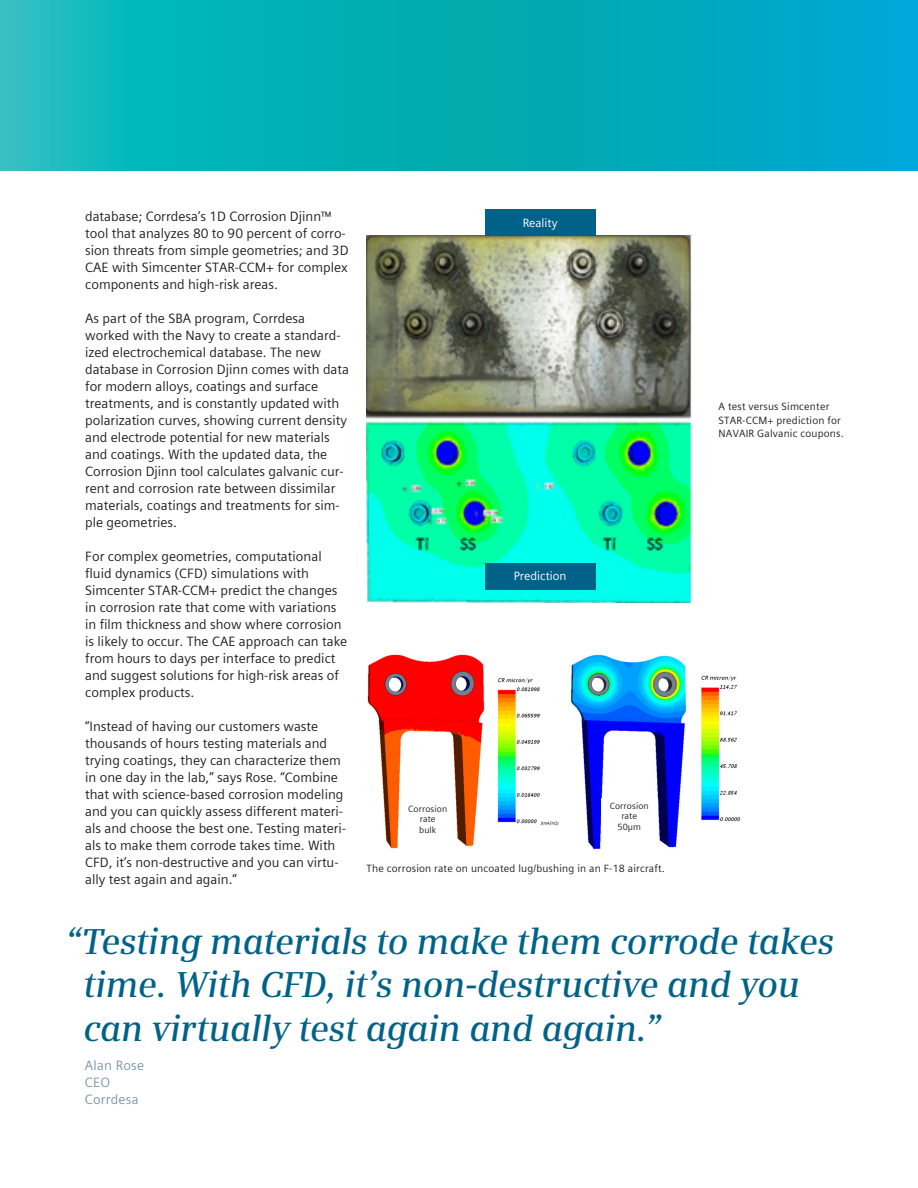
<style>
.page{position:relative;width:918px;height:1188px;background:#fff}
.page>*{position:absolute;margin:0;border:0;box-sizing:border-box;transform-origin:0 0}
.Large_quote_Serif{font:italic 600 36px/43.2px "Siemens Serif";letter-spacing:-.01em;color:#006288}
.Body_text{font:13.5px/17px "Siemens Sans Global";color:#231f20}
.Large_quote_credit{font:13.5px/17px "Siemens Sans Global";letter-spacing:.015em;color:#7b99a9}
.t1{font:12px "Siemens Sans Global";color:#fff}
.Caption{font:10.5px/13.5px "Siemens Sans Global";letter-spacing:.015em;color:#231f20}
.Caption-2{font:9px/10.5px "Siemens Sans Global";letter-spacing:.015em;color:#231f20}
</style>
<div class="page">
<svg style="left:0;top:0;width:918px;height:170px;background:#04aebb"></svg>
<img style="left:366px;top:236px;width:325px;height:366px">
<div style="left:485px;top:209px;width:110px;height:27px;background:#006288"></div>
<div style="left:485px;top:563px;width:110px;height:27px;background:#006288"></div>
<img style="left:367px;top:654px;width:374px;height:196px">
<div style="left:400px;top:801px;width:56px;height:42px;background:#fff"></div>
<div style="left:601px;top:798px;width:56px;height:45px;background:#fff"></div>
<p class="Body_text" style="left:85px;top:208px;width:265px">database; Corrdesa’s 1D Corrosion Djinn™ tool that analyzes 80 to 90 percent of corro&shy;sion threats from simple geometries; and 3D CAE with Simcenter STAR-CCM+ for complex components and high-risk areas.</p>
<p class="Body_text" style="left:85px;top:310px;width:265px">As part of the SBA program, Corrdesa worked with the Navy to create a standard&shy;ized electrochemical database. The new database in Corrosion Djinn comes with data for modern alloys, coatings and surface treatments, and is constantly updated with polarization curves, showing current density and electrode potential for new materials and coatings. With the updated data, the Corrosion Djinn tool calculates galvanic cur&shy;rent and corrosion rate between dissimilar materials, coatings and treatments for sim&shy;ple geometries.</p>
<p class="Body_text" style="left:85px;top:548px;width:264px">For complex geometries, computational fluid dynamics (CFD) simulations with Simcenter STAR-CCM+ predict the changes in corrosion rate that come with variations in film thickness and show where corrosion is likely to occur. The CAE approach can take from hours to days per interface to predict and suggest solutions for high-risk areas of complex products.</p>
<p class="Body_text" style="left:85px;top:718px;width:263px">“Instead of having our customers waste thousands of hours testing materials and trying coatings, they can characterize them in one day in the lab,” says Rose. “Combine that with science-based corrosion modeling and you can quickly assess different materi&shy;als and choose the best one. Testing materi&shy;als to make them corrode takes time. With CFD, it’s non-destructive and you can virtu&shy;ally test again and again.”</p>
<p class="Large_quote_Serif" style="left:83px;top:920px;width:752px;text-indent:-18px">“Testing materials to make them corrode takes time. With CFD, it’s non-destructive and you can virtually test again and again.”</p>
<p class="Large_quote_credit" style="left:85px;top:1057px;width:61px">Alan Rose<br>CEO<br>Corrdesa</p>
<p class="t1" style="left:523px;top:213px;width:36px">Reality</p>
<p class="Caption" style="left:719px;top:400px;width:127px">A test versus Simcenter<br>STAR-CCM+ prediction for<br>NAVAIR Galvanic coupons.</p>
<p class="t1" style="left:514px;top:567px;width:54px">Prediction</p>
<p class="Caption-2" style="left:610px;top:800px;width:41px">Corrosion</p>
<p class="Caption-2" style="left:618px;top:811px;width:25px;text-align:center">rate<br>50μm</p>
<p class="Caption-2" style="left:408px;top:804px;width:41px">Corrosion</p>
<p class="Caption-2" style="left:419px;top:814px;width:18px">rate bulk</p>
<p class="Caption" style="left:367px;top:861px;width:300px">The corrosion rate on uncoated lug/bushing in an F-18 aircraft.</p>
</div>
